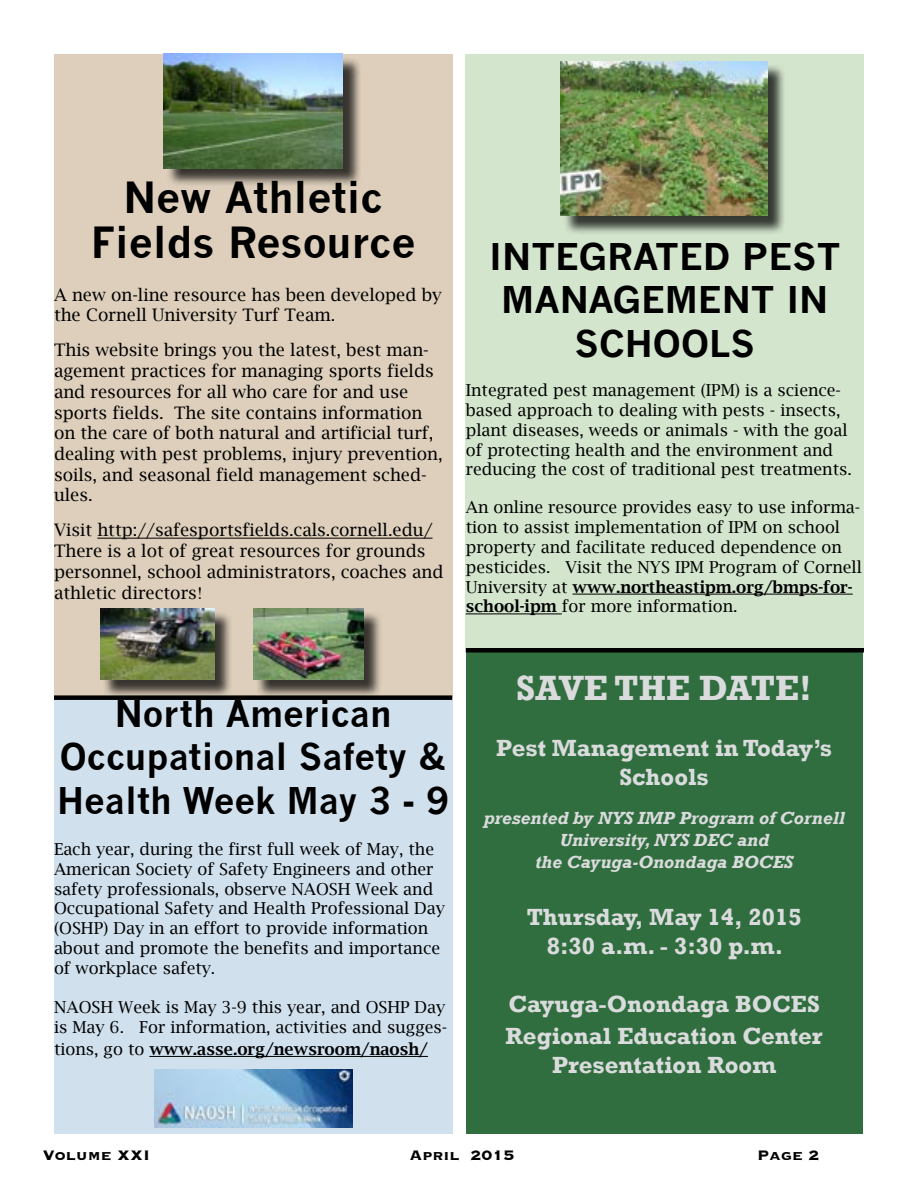
<style>
.page{position:relative;width:918px;height:1188px;background:#fff}
.page>*{position:absolute;margin:0;border:0;box-sizing:border-box;transform-origin:0 0}
.t1{font:700 42px/45px "News Gothic";color:#000;text-align:center}
.t2{font:700 36px/43.2px "News Gothic";color:#000;text-align:center}
.t3{font:700 36px/43.2px "News Gothic";color:#000;text-align:center;scale:1.04 1}
.t4{font:700 36px "Rockwell";color:#dadbdc}
.t5{font:700 24px/28.8px "Rockwell";color:#dadbdc;text-align:center}
.t6{font:italic 700 18px/21.6px "Rockwell";color:#dadbdc;text-align:center}
.t7{font:700 18px "Copperplate";color:#000}
.t8{font:17.25px/20.7px "Lucida Bright";color:#000}
.t9{font:16.5px/19.8px "Lucida Bright";color:#000}
.t10{font:600 16.5px "Lucida Bright";color:#000}
.s1{font-family:"Times"}
.s2{font-weight:600}
.s3{font-weight:400}
</style>
<div class="page">
<div style="left:466px;top:54px;width:398px;height:594px;background:#d3e5cd"></div>
<hr style="left:573px;top:594px;width:280px;height:1px;background:#000">
<hr style="left:466px;top:614px;width:96px;height:1px;background:#000">
<div style="left:54px;top:54px;width:398px;height:644px;background:#ddcfbb"></div>
<hr style="left:97px;top:538px;width:336px;height:1px;background:#000">
<div style="left:103px;top:611px;width:130px;height:87px;background:#000;opacity:.75"></div>
<img style="left:100px;top:608px;width:114px;height:72px">
<div style="left:256px;top:611px;width:127px;height:87px;background:#000;opacity:.75"></div>
<img style="left:253px;top:608px;width:111px;height:72px">
<div style="left:166px;top:57px;width:195px;height:130px;background:#000;opacity:.75"></div>
<img style="left:163px;top:54px;width:180px;height:114px">
<div style="left:466px;top:648px;width:396px;height:486px;background:#306d3f"></div>
<div style="left:54px;top:700px;width:398px;height:434px;background:#d0e0ed"></div>
<hr style="left:149px;top:1056px;width:279px;height:1px;background:#000">
<div style="left:54px;top:695px;width:398px;height:5px;background:#000"></div>
<img style="left:154px;top:1069px;width:198px;height:58px">
<div style="left:563px;top:64px;width:222px;height:171px;background:#000;opacity:.75"></div>
<img style="left:561px;top:61px;width:206px;height:155px">
<hr style="left:466px;top:648px;width:398px;height:4px;background:#000">
<h1 class="t1" style="left:91px;top:175px;width:326px">New Athletic<br>Fields Resource</h1>
<p class="t8" style="left:54px;top:284px;width:389px">A new on-line resource has been developed by the Cornell University Turf Team.</p>
<p class="t8" style="left:54px;top:340px;width:390px">This website brings you the latest, best man&shy;agement practices for managing sports fields and resources for all who care for and use sports fields. The site contains information on the care of both natural and artificial turf, dealing with pest problems, injury prevention, soils, and seasonal field management sched&shy;ules.</p>
<p class="t8" style="left:54px;top:520px;width:391px">Visit http://safesportsfields.cals.cornell.edu/ There is a lot of great resources for grounds personnel, school administrators, coaches and athletic directors<span class="s1">!</span></p>
<h2 class="t3" style="left:489px;top:235px;width:339px">INTEGRATED PEST<br>MANAGEMENT IN<br>SCHOOLS</h2>
<p class="t9" style="left:466px;top:380px;width:388px">Integrated pest management (IPM) is a science&shy;based approach to dealing with pests - insects, plant diseases, weeds or animals - with the goal of protecting health and the environment and reducing the cost of traditional pest treatments.</p>
<p class="t9" style="left:466px;top:497px;width:398px">An online resource provides easy to use informa&shy;tion to assist implementation of IPM on school property and facilitate reduced dependence on pesticides. Visit the NYS IPM Program of Cornell University at <span class="s2">www.northeastipm.org/bmps-for&shy;school-ipm</span> for more information.</p>
<h2 class="t2" style="left:57px;top:692px;width:393px">North American<br>Occupational Safety &amp;<br>Health Week May 3 - 9</h2>
<p class="t9" style="left:54px;top:839px;width:393px">Each year, during the first full week of May, the American Society of Safety Engineers and other safety professionals, observe NAOSH Week and Occupational Safety and Health Professional Day (OSHP) Day in an effort to provide information about and promote the benefits and importance of workplace safety.</p>
<p class="t9" style="left:54px;top:998px;width:395px">NAOSH Week is May 3-9 this year, and OSHP Day is May 6. For information, activities and sugges-</p>
<p class="t10" style="left:54px;top:1040px;width:375px"><span class="s3">tions, go to</span> www.asse.org/newsroom/naosh/</p>
<h2 class="t4" style="left:516px;top:666px;width:297px">SAVE THE DATE!</h2>
<h3 class="t5" style="left:496px;top:734px;width:337px">Pest Management in Today’s<br>Schools</h3>
<p class="t6" style="left:484px;top:808px;width:363px">presented by NYS IMP Program of Cornell<br>University, NYS DEC and<br>the Cayuga-Onondaga BOCES</p>
<h3 class="t5" style="left:527px;top:903px;width:276px">Thursday, May 14, 2015<br>8:30 a.m. - 3:30 p.m.</h3>
<h3 class="t5" style="left:505px;top:987px;width:319px;line-height:32.4px;text-align:left">Cayuga-Onondaga BOCES<br>Regional Education Center</h3>
<h3 class="t5" style="left:552px;top:1050px;width:226px">Presentation Room</h3>
<p class="t7" style="left:43px;top:1143px;width:109px">Volume XXI</p>
<p class="t7" style="left:409px;top:1143px;width:106px">April 2015</p>
<p class="t7" style="left:757px;top:1143px;width:64px">Page 2</p>
</div>
